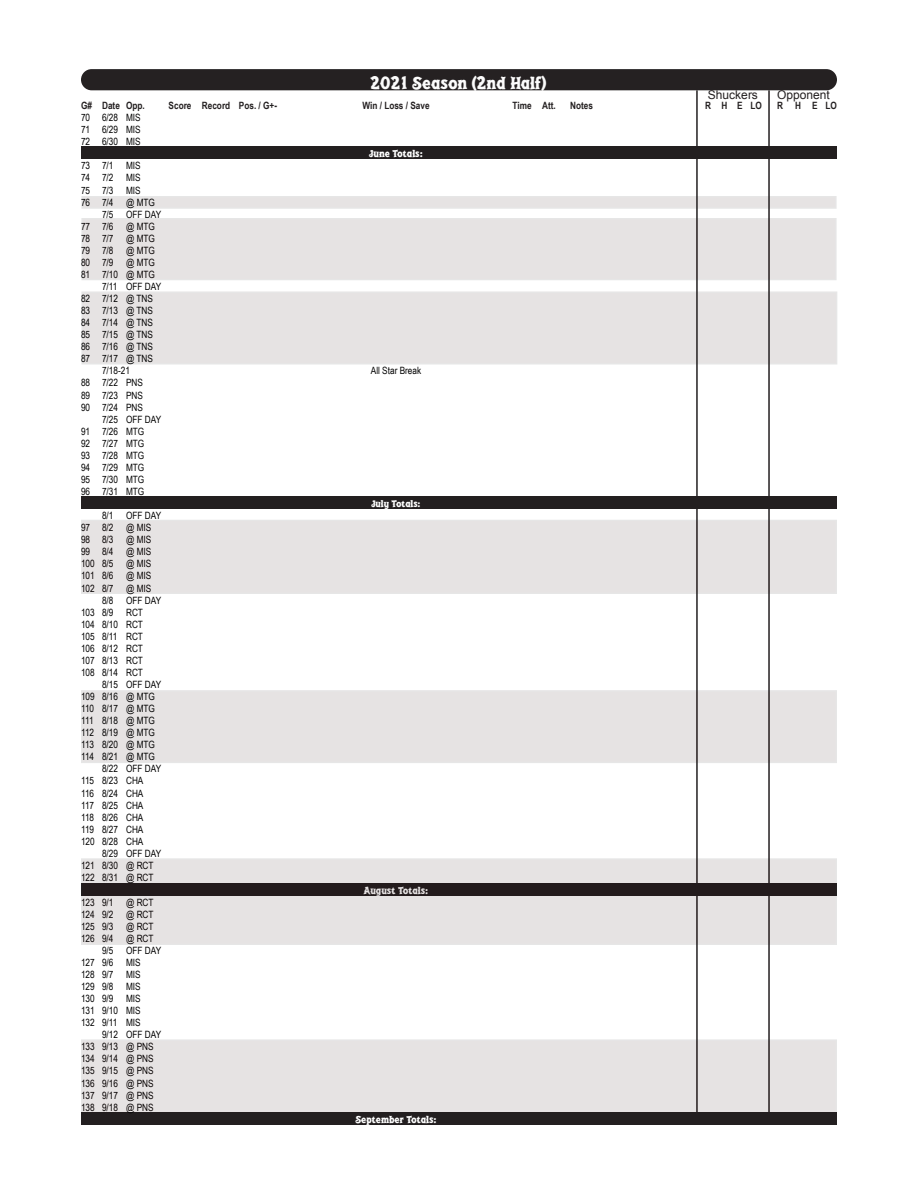
<style>
.page{position:relative;width:918px;height:1188px;background:#fff}
.page>*{position:absolute;margin:0;border:0;box-sizing:border-box;transform-origin:0 0}
.t1{font:18px "Shuckers";color:#fcfcfc}
.t2{font:12px "Arial";color:#231f20}
.t3{font:10.5px "Shuckers";color:#fff}
.t4{font:10.05px/12px "Arial Narrow";color:#000}
.t5{font:700 10.05px "Arial Narrow";color:#231f20}
.t6{font:10.05px "Shuckers";color:#fff}
</style>
<div class="page">
<div style="left:81px;top:1112px;width:756px;height:13px;background:#231f20"></div>
<div style="left:81px;top:146px;width:756px;height:13px;background:#231f20"></div>
<div style="left:82px;top:292px;width:755px;height:72px;background:#e6e3e3"></div>
<div style="left:82px;top:197px;width:754px;height:11px;background:#e6e3e3"></div>
<div style="left:81px;top:496px;width:756px;height:13px;background:#231f20"></div>
<hr style="left:696px;top:90px;width:2px;height:1026px;background:#231f20">
<div style="left:81px;top:69px;width:756px;height:21px;background:#252122;border-radius:11px"></div>
<hr style="left:768px;top:90px;width:2px;height:1026px;background:#231f20">
<div style="left:82px;top:691px;width:754px;height:71px;background:#e6e3e3"></div>
<div style="left:82px;top:219px;width:754px;height:61px;background:#e6e3e3"></div>
<div style="left:82px;top:520px;width:754px;height:73px;background:#e6e3e3"></div>
<svg style="left:84px;top:861px;width:750px;height:81px;background:#c6c2c3"></svg>
<div style="left:82px;top:1040px;width:754px;height:73px;background:#e6e3e3"></div>
<div style="left:81px;top:1039px;width:756px;height:75px;border:2px solid #231f20"></div>
<p class="t1" style="left:370px;top:74px;width:178px">2021 Season (2nd Half)</p>
<p class="t2" style="left:708px;top:87px;width:52px">Shuckers</p>
<p class="t2" style="left:777px;top:87px;width:54px">Opponent</p>
<p class="t5" style="left:81px;top:97px;width:65px">G# Date Opp.</p>
<p class="t5" style="left:169px;top:97px;width:110px">Score Record Pos. / G+-</p>
<p class="t5" style="left:362px;top:97px;width:69px">Win / Loss / Save</p>
<p class="t5" style="left:513px;top:97px;width:45px">Time Att.</p>
<p class="t5" style="left:570px;top:97px;width:24px">Notes</p>
<p class="t5" style="left:705px;top:97px;width:58px">R HELO</p>
<p class="t5" style="left:777px;top:97px;width:61px">R H ELO</p>
<p class="t4" style="left:81px;top:111px;width:61px">70 6/28 MIS</p>
<p class="t4" style="left:81px;top:123px;width:61px">71 6/29 MIS</p>
<p class="t4" style="left:81px;top:135px;width:61px">72 6/30 MIS</p>
<p class="t3" style="left:369px;top:149px;width:55px">June Totals:</p>
<p class="t4" style="left:81px;top:159px;width:61px">73 7/1 MIS</p>
<p class="t4" style="left:81px;top:172px;width:61px">74 7/2 MIS<br>75 7/3 MIS</p>
<p class="t4" style="left:81px;top:196px;width:75px">76 7/4 @ MTG</p>
<p class="t4" style="left:102px;top:208px;width:61px">7/5 OFF DAY</p>
<p class="t4" style="left:81px;top:220px;width:75px">77 7/6 @ MTG</p>
<p class="t4" style="left:81px;top:232px;width:75px">78 7/7 @ MTG</p>
<p class="t4" style="left:81px;top:244px;width:75px">79 7/8 @ MTG</p>
<p class="t4" style="left:81px;top:256px;width:75px">80 7/9 @ MTG</p>
<p class="t4" style="left:81px;top:268px;width:75px">81 7/10 @ MTG</p>
<p class="t4" style="left:102px;top:280px;width:61px">7/11 OFF DAY</p>
<p class="t4" style="left:81px;top:292px;width:73px">82 7/12 @ TNS</p>
<p class="t4" style="left:81px;top:304px;width:73px">83 7/13 @ TNS</p>
<p class="t4" style="left:81px;top:316px;width:73px">84 7/14 @ TNS</p>
<p class="t4" style="left:81px;top:328px;width:73px">85 7/15 @ TNS</p>
<p class="t4" style="left:81px;top:340px;width:73px">86 7/16 @ TNS</p>
<p class="t4" style="left:81px;top:352px;width:73px">87 7/17 @ TNS</p>
<p class="t4" style="left:102px;top:365px;width:29px">7/18-21</p>
<p class="t4" style="left:371px;top:365px;width:52px">All Star Break</p>
<p class="t4" style="left:81px;top:377px;width:63px">88 7/22 PNS</p>
<p class="t4" style="left:81px;top:389px;width:63px">89 7/23 PNS</p>
<p class="t4" style="left:81px;top:401px;width:63px">90 7/24 PNS</p>
<p class="t4" style="left:102px;top:413px;width:61px">7/25 OFF DAY</p>
<p class="t4" style="left:81px;top:425px;width:65px">91 7/26 MTG</p>
<p class="t4" style="left:81px;top:437px;width:65px">92 7/27 MTG</p>
<p class="t4" style="left:81px;top:449px;width:65px">93 7/28 MTG</p>
<p class="t4" style="left:81px;top:461px;width:65px">94 7/29 MTG</p>
<p class="t4" style="left:81px;top:473px;width:65px">95 7/30 MTG</p>
<p class="t4" style="left:81px;top:485px;width:65px">96 7/31 MTG</p>
<p class="t6" style="left:371px;top:499px;width:51px">July Totals:</p>
<p class="t4" style="left:102px;top:509px;width:61px">8/1 OFF DAY</p>
<p class="t4" style="left:81px;top:521px;width:72px">97 8/2 @ MIS</p>
<p class="t4" style="left:81px;top:533px;width:72px">98 8/3 @ MIS</p>
<p class="t4" style="left:81px;top:545px;width:72px">99 8/4 @ MIS</p>
<p class="t4" style="left:81px;top:557px;width:72px">100 8/5 @ MIS</p>
<p class="t4" style="left:81px;top:570px;width:72px">101 8/6 @ MIS</p>
<p class="t4" style="left:81px;top:582px;width:72px">102 8/7 @ MIS</p>
<p class="t4" style="left:102px;top:594px;width:61px">8/8 OFF DAY</p>
<p class="t4" style="left:81px;top:606px;width:63px">103 8/9 RCT</p>
<p class="t4" style="left:81px;top:618px;width:63px">104 8/10 RCT</p>
<p class="t4" style="left:81px;top:630px;width:63px">105 8/11 RCT</p>
<p class="t4" style="left:81px;top:642px;width:63px">106 8/12 RCT</p>
<p class="t4" style="left:81px;top:654px;width:63px">107 8/13 RCT</p>
<p class="t4" style="left:81px;top:666px;width:63px">108 8/14 RCT</p>
<p class="t4" style="left:102px;top:678px;width:61px">8/15 OFF DAY</p>
<p class="t4" style="left:81px;top:690px;width:75px">109 8/16 @ MTG</p>
<p class="t4" style="left:81px;top:702px;width:75px">110 8/17 @ MTG</p>
<p class="t4" style="left:81px;top:714px;width:75px">111 8/18 @ MTG</p>
<p class="t4" style="left:81px;top:726px;width:75px">112 8/19 @ MTG</p>
<p class="t4" style="left:81px;top:738px;width:75px">113 8/20 @ MTG</p>
<p class="t4" style="left:81px;top:750px;width:75px">114 8/21 @ MTG</p>
<p class="t4" style="left:102px;top:762px;width:61px">8/22 OFF DAY</p>
<p class="t4" style="left:81px;top:775px;width:64px">115 8/23 CHA</p>
<p class="t4" style="left:81px;top:787px;width:64px">116 8/24 CHA</p>
<p class="t4" style="left:81px;top:799px;width:64px">117 8/25 CHA</p>
<p class="t4" style="left:81px;top:811px;width:64px">118 8/26 CHA</p>
<p class="t4" style="left:81px;top:823px;width:64px">119 8/27 CHA</p>
<p class="t4" style="left:81px;top:835px;width:64px">120 8/28 CHA</p>
<p class="t4" style="left:102px;top:847px;width:61px">8/29 OFF DAY</p>
<p class="t4" style="left:81px;top:859px;width:74px">121 8/30 @ RCT</p>
<p class="t4" style="left:81px;top:871px;width:74px">122 8/31 @ RCT</p>
<p class="t3" style="left:364px;top:885px;width:66px">August Totals:</p>
<p class="t4" style="left:81px;top:896px;width:74px">123 9/1 @ RCT</p>
<p class="t4" style="left:81px;top:908px;width:74px">124 9/2 @ RCT</p>
<p class="t4" style="left:81px;top:920px;width:74px">125 9/3 @ RCT</p>
<p class="t4" style="left:81px;top:932px;width:74px">126 9/4 @ RCT</p>
<p class="t4" style="left:102px;top:944px;width:61px">9/5 OFF DAY</p>
<p class="t4" style="left:81px;top:956px;width:61px">127 9/6 MIS</p>
<p class="t4" style="left:81px;top:968px;width:61px">128 9/7 MIS</p>
<p class="t4" style="left:81px;top:980px;width:61px">129 9/8 MIS</p>
<p class="t4" style="left:81px;top:992px;width:61px">130 9/9 MIS</p>
<p class="t4" style="left:81px;top:1004px;width:61px">131 9/10 MIS</p>
<p class="t4" style="left:81px;top:1016px;width:61px">132 9/11 MIS</p>
<p class="t4" style="left:102px;top:1028px;width:61px">9/12 OFF DAY</p>
<p class="t4" style="left:81px;top:1040px;width:74px">133 9/13 @ PNS</p>
<p class="t4" style="left:81px;top:1052px;width:74px">134 9/14 @ PNS</p>
<p class="t4" style="left:81px;top:1065px;width:74px">135 9/15 @ PNS</p>
<p class="t4" style="left:81px;top:1077px;width:74px">136 9/16 @ PNS</p>
<p class="t4" style="left:81px;top:1089px;width:74px">137 9/17 @ PNS</p>
<p class="t4" style="left:81px;top:1101px;width:74px">138 9/18 @ PNS</p>
<p class="t3" style="left:355px;top:1115px;width:83px">September Totals:</p>
</div>
